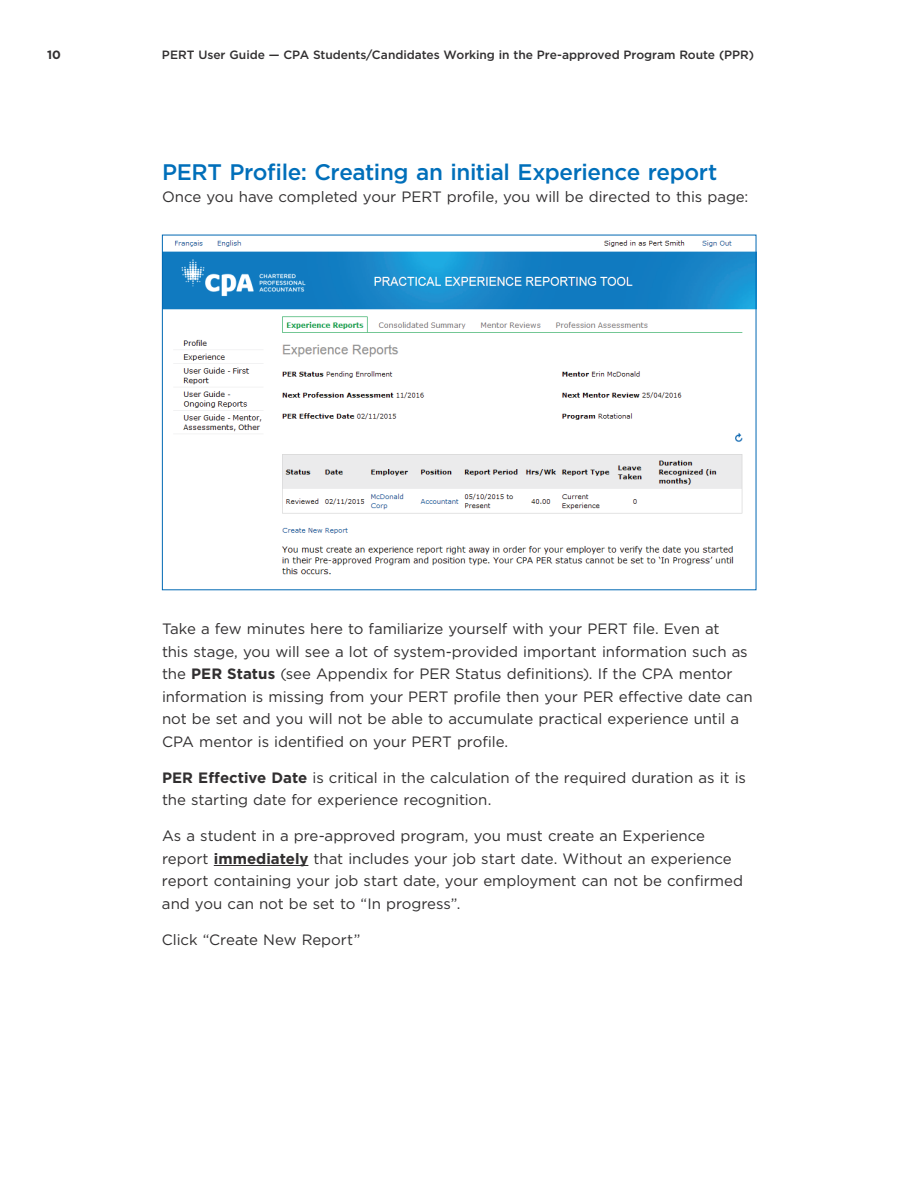
<style>
.page{position:relative;width:918px;height:1188px;background:#fff}
.page>*{position:absolute;margin:0;border:0;box-sizing:border-box;transform-origin:0 0}
.t1{font:500 22.5px "Gotham";letter-spacing:-.015em;color:#006fba}
.t2{font:15px/22.5px "Gotham";letter-spacing:-.005em;color:#312f30}
.t3{font:500 12px "Gotham";color:#312f30}
.t4{font:700 12px "Gotham";color:#312f30}
.s1{font-weight:700}
</style>
<div class="page">
<hr style="left:214px;top:865px;width:94px;height:1px;background:#312f30">
<img style="left:164px;top:240px;width:590px;height:335px">
<p class="t4" style="left:47px;top:47px;width:15px">10</p>
<p class="t3" style="left:162px;top:47px;width:593px">PERT User Guide — CPA Students/Candidates Working in the Pre-approved Program Route (PPR)</p>
<h1 class="t1" style="left:162px;top:157px;width:557px">PERT Profile: Creating an initial Experience report</h1>
<p class="t2" style="left:162px;top:186px;width:588px">Once you have completed your PERT profile, you will be directed to this page:</p>
<p class="t2" style="left:162px;top:618px;width:592px">Take a few minutes here to familiarize yourself with your PERT file. Even at<br>this stage, you will see a lot of system-provided important information such as the <span class="s1">PER Status</span> (see Appendix for PER Status definitions). If the CPA mentor information is missing from your PERT profile then your PER effective date can not be set and you will not be able to accumulate practical experience until a CPA mentor is identified on your PERT profile.</p>
<p class="t2" style="left:162px;top:766px;width:586px"><span class="s1">PER Effective Date</span> is critical in the calculation of the required duration as it is the starting date for experience recognition.</p>
<p class="t2" style="left:162px;top:825px;width:582px">As a student in a pre-approved program, you must create an Experience report <span class="s1">immediately</span> that includes your job start date. Without an experience report containing your job start date, your employment can not be confirmed and you can not be set to “In progress”.</p>
<p class="t2" style="left:162px;top:928px;width:200px">Click “Create New Report”</p>
</div>
